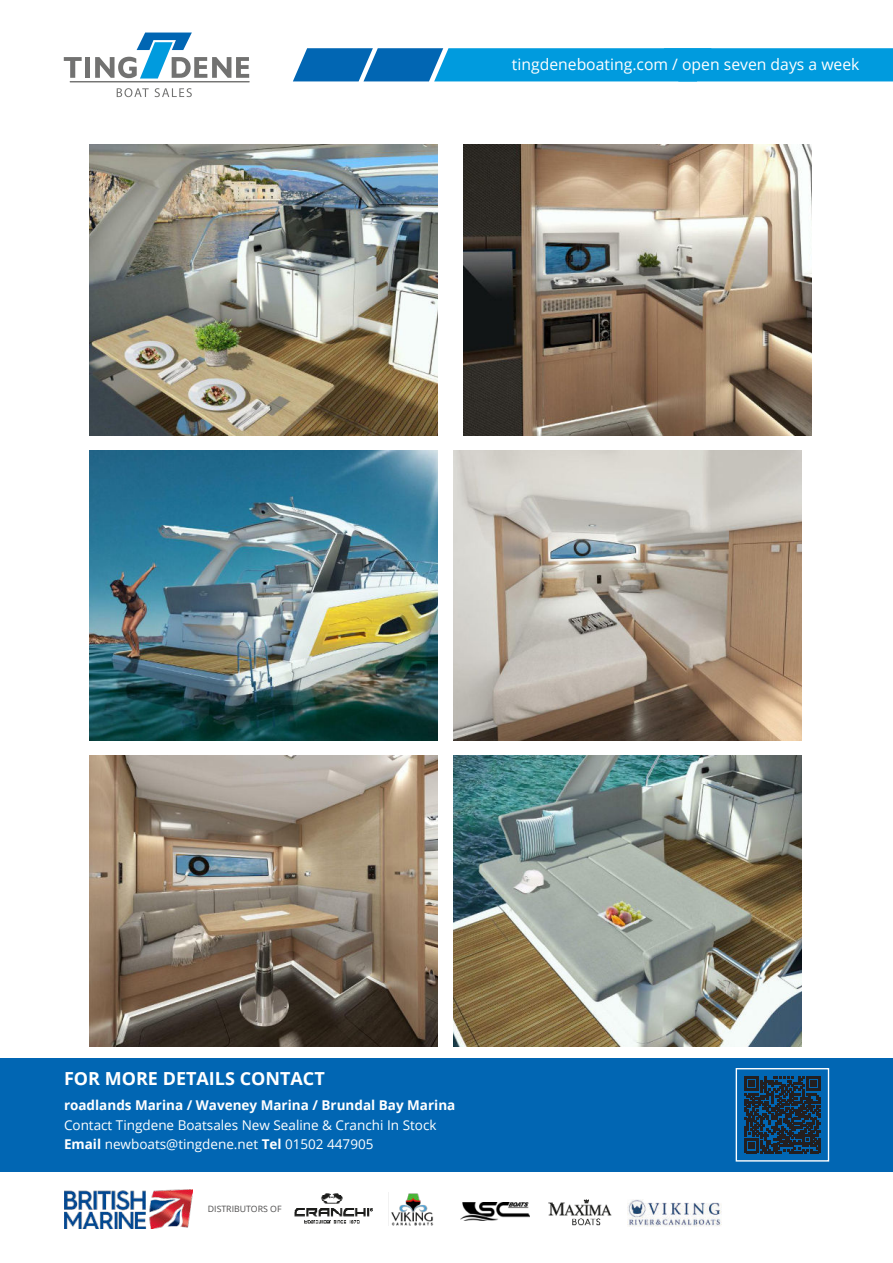
<style>
.page{position:relative;width:893px;height:1263px;background:#fff}
.page>*{position:absolute;margin:0;border:0;box-sizing:border-box;transform-origin:0 0}
.t1{font:700 18px "Open Sans";color:#fff}
.t2{font:15.75px "Open Sans";color:#fff}
.t3{font:13.5px/19.5px "Open Sans";color:#fff}
.t4{font:700 13.5px "Open Sans";color:#fff}
.t5{font:8.7px "Open Sans";color:#4d4c4c}
.s1{font-weight:700}
</style>
<div class="page">
<div style="left:0;top:1058px;width:893px;height:113px;background:#0166b3"></div>
<svg style="left:64px;top:57px;width:18px;height:21px"></svg>
<div style="left:85px;top:57px;width:5px;height:21px;background:#727271"></div>
<hr style="left:70px;top:81px;width:180px;height:1px;background:#727271">
<svg style="left:95px;top:33px;width:154px;height:46px"></svg>
<svg style="left:117px;top:88px;width:32px;height:9px"></svg>
<svg style="left:155px;top:88px;width:37px;height:9px"></svg>
<svg style="left:293px;top:48px;width:600px;height:33px;background:#0993d5"></svg>
<div style="left:736px;top:1068px;width:93px;height:93px;border:1px solid #fff"></div>
<svg style="left:744px;top:1076px;width:77px;height:77px"></svg>
<img style="left:89px;top:145px;width:348px;height:290px">
<img style="left:89px;top:450px;width:348px;height:291px">
<img style="left:454px;top:450px;width:348px;height:291px">
<img style="left:89px;top:755px;width:348px;height:291px">
<img style="left:454px;top:755px;width:348px;height:291px">
<img style="left:464px;top:145px;width:348px;height:290px">
<img style="left:64px;top:1189px;width:128px;height:39px">
<img style="left:294px;top:1193px;width:79px;height:31px">
<img style="left:391px;top:1193px;width:43px;height:32px">
<img style="left:548px;top:1199px;width:82px;height:28px">
<img style="left:628px;top:1199px;width:94px;height:27px">
<img style="left:460px;top:1202px;width:69px;height:18px">
<p class="t2" style="left:512px;top:58px;width:349px">tingdeneboating.com / open seven days a week</p>
<h1 class="t1" style="left:64px;top:1072px;width:262px">FOR MORE DETAILS CONTACT</h1>
<p class="t4" style="left:64px;top:1100px;width:393px">roadlands Marina / Waveney Marina / Brundal Bay Marina</p>
<p class="t3" style="left:64px;top:1116px;width:374px">Contact Tingdene Boatsales New Sealine &amp; Cranchi In Stock<br><span class="s1">Email</span> newboats@tingdene.net <span class="s1">Tel</span> 01502 447905</p>
<p class="t5" style="left:208px;top:1205px;width:75px">DISTRIBUTORS OF</p>
</div>
